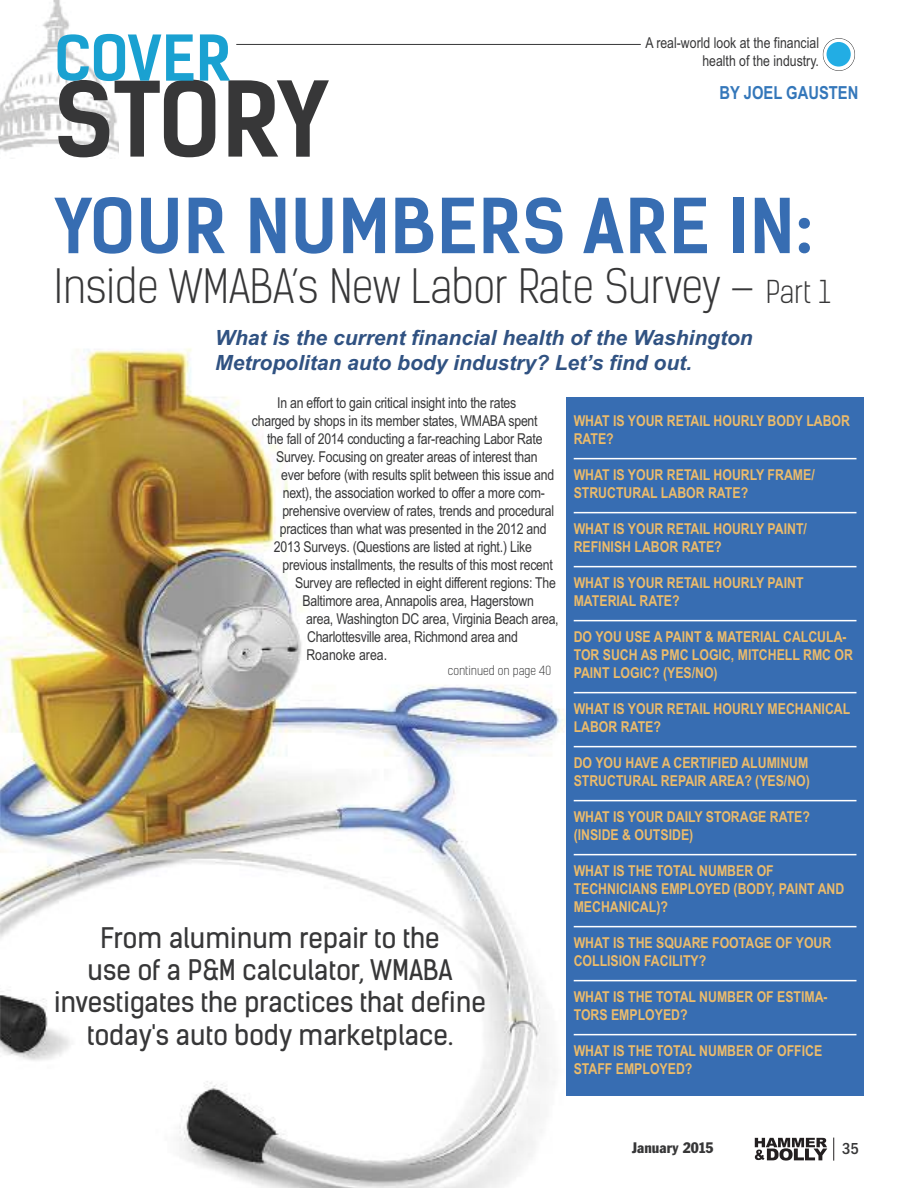
<style>
.page{position:relative;width:918px;height:1188px;background:#fff}
.page>*{position:absolute;margin:0;border:0;box-sizing:border-box;transform-origin:0 0}
.t1{font:700 99px "Kelson Sans";letter-spacing:-.015em;color:#373738}
.t2{font:700 72px "Kelson Sans";letter-spacing:.015em;color:#376db2}
.t3{font:700 60px "Kelson Sans";letter-spacing:-.01em;color:#1aa1d1}
.t4{font:300 45px "Kelson Sans";color:#373738}
.t5{font:27px/32.4px "Kelson Sans";color:#373738;text-align:center}
.t6{font:italic 700 21px/25.2px "Arial";color:#305282}
.t7{font:700 18px "Arial Narrow";color:#3477ba}
.t8{font:700 16.5px "Franklin Gothic Cond";color:#373738}
.t9{font:15px/18px "Arial Narrow";letter-spacing:-.015em;color:#373738;text-align:right}
.t10{font:700 15px/18px "Arial Narrow";color:#ebbb6b}
.t11{font:condensed 15px "Franklin Gothic";color:#373738}
.t12{font:300 12px "Kelson Sans";color:#373738}
.s1{font-size:30px}
</style>
<div class="page">
<img style="left:0;top:348px;width:566px;height:840px">
<svg style="left:755px;top:1138px;width:72px;height:23px"></svg>
<svg style="left:833px;top:1138px;width:1px;height:23px"></svg>
<img style="left:0;top:0;width:119px;height:153px">
<svg style="left:823px;top:38px;width:32px;height:33px"></svg>
<div style="left:823px;top:38px;width:32px;height:33px;border:1px solid #373738;border-radius:50%"></div>
<div style="left:827px;top:42px;width:24px;height:25px;background:#22ade4;border-radius:50%"></div>
<hr style="left:236px;top:44px;width:405px;height:1px;background:#373738">
<div style="left:566px;top:397px;width:298px;height:699px;background:#376db2"></div>
<hr style="left:574px;top:458px;width:282px;height:1px;background:#fff">
<hr style="left:574px;top:512px;width:282px;height:1px;background:#fff">
<hr style="left:574px;top:566px;width:282px;height:1px;background:#fff">
<hr style="left:574px;top:620px;width:282px;height:1px;background:#fff">
<hr style="left:574px;top:692px;width:282px;height:1px;background:#fff">
<hr style="left:574px;top:746px;width:282px;height:1px;background:#fff">
<hr style="left:574px;top:800px;width:282px;height:1px;background:#fff">
<hr style="left:574px;top:854px;width:282px;height:1px;background:#fff">
<hr style="left:574px;top:926px;width:282px;height:1px;background:#fff">
<hr style="left:574px;top:980px;width:282px;height:1px;background:#fff">
<hr style="left:574px;top:1034px;width:282px;height:1px;background:#fff">
<h3 class="t3" style="left:54px;top:25px;width:179px">COVER</h3>
<h1 class="t1" style="left:54px;top:65px;width:276px">STORY</h1>
<p class="t9" style="left:645px;top:36px;width:175px">A real-world look at the financial health of the industry.</p>
<p class="t7" style="left:720px;top:82px;width:140px">BY JOEL GAUSTEN</p>
<h2 class="t2" style="left:55px;top:186px;width:760px">YOUR NUMBERS ARE IN:</h2>
<h3 class="t4" style="left:54px;top:265px;width:778px">Inside WMABA’s New Labor Rate Survey – <span class="s1">Part 1</span></h3>
<h3 class="t6" style="left:215px;top:327px;width:539px">What is the current financial health of the Washington<br>Metropolitan auto body industry? Let’s find out.</h3>
<p class="t9" style="left:277px;top:395px;width:241px">In an effort to gain critical insight into the rates</p>
<p class="t9" style="left:252px;top:413px;width:287px">charged by shops in its member states, WMABA spent</p>
<p class="t9" style="left:267px;top:431px;width:277px">the fall of 2014 conducting a far-reaching Labor Rate</p>
<p class="t9" style="left:276px;top:449px;width:263px">Survey. Focusing on greater areas of interest than</p>
<p class="t9" style="left:281px;top:467px;width:275px">ever before (with results split between this issue and</p>
<p class="t9" style="left:283px;top:485px;width:264px">next), the association worked to offer a more com-</p>
<p class="t9" style="left:282px;top:503px;width:273px">prehensive overview of rates, trends and procedural</p>
<p class="t9" style="left:280px;top:521px;width:268px">practices than what was presented in the 2012 and</p>
<p class="t9" style="left:274px;top:539px;width:260px">2013 Surveys. (Questions are listed at right.) Like</p>
<p class="t9" style="left:283px;top:557px;width:272px">previous installments, the results of this most recent</p>
<p class="t9" style="left:295px;top:575px;width:262px">Survey are reflected in eight different regions: The</p>
<p class="t9" style="left:303px;top:593px;width:233px">Baltimore area, Annapolis area, Hagerstown</p>
<p class="t9" style="left:306px;top:611px;width:254px">area, Washington DC area, Virginia Beach area,</p>
<p class="t9" style="left:307px;top:629px;width:212px">Charlottesville area, Richmond area and</p>
<p class="t9" style="left:306px;top:647px;width:82px">Roanoke area.</p>
<p class="t12" style="left:448px;top:665px;width:105px">continued on page 40</p>
<h3 class="t5" style="left:54px;top:925px;width:434px">From aluminum repair to the<br>use of a P&amp;M calculator, WMABA investigates the practices that define today's auto body marketplace.</h3>
<p class="t10" style="left:574px;top:412px;width:278px">WHAT IS YOUR RETAIL HOURLY BODY LABOR<br>RATE?</p>
<p class="t10" style="left:574px;top:466px;width:243px">WHAT IS YOUR RETAIL HOURLY FRAME/<br>STRUCTURAL LABOR RATE?</p>
<p class="t10" style="left:574px;top:520px;width:235px">WHAT IS YOUR RETAIL HOURLY PAINT/<br>REFINISH LABOR RATE?</p>
<p class="t10" style="left:574px;top:574px;width:231px">WHAT IS YOUR RETAIL HOURLY PAINT<br>MATERIAL RATE?</p>
<p class="t10" style="left:574px;top:628px;width:281px">DO YOU USE A PAINT &amp; MATERIAL CALCULA-<br>TOR SUCH AS PMC LOGIC, MITCHELL RMC OR<br>PAINT LOGIC? (YES/NO)</p>
<p class="t10" style="left:574px;top:700px;width:278px">WHAT IS YOUR RETAIL HOURLY MECHANICAL<br>LABOR RATE?</p>
<p class="t10" style="left:574px;top:754px;width:238px">DO YOU HAVE A CERTIFIED ALUMINUM<br>STRUCTURAL REPAIR AREA? (YES/NO)</p>
<p class="t10" style="left:574px;top:808px;width:238px">WHAT IS YOUR DAILY STORAGE RATE? (INSIDE &amp; OUTSIDE)</p>
<p class="t10" style="left:574px;top:862px;width:272px">WHAT IS THE TOTAL NUMBER OF<br>TECHNICIANS EMPLOYED (BODY, PAINT AND<br>MECHANICAL)?</p>
<p class="t10" style="left:574px;top:934px;width:259px">WHAT IS THE SQUARE FOOTAGE OF YOUR<br>COLLISION FACILITY?</p>
<p class="t10" style="left:574px;top:988px;width:256px">WHAT IS THE TOTAL NUMBER OF ESTIMA-<br>TORS EMPLOYED?</p>
<p class="t10" style="left:574px;top:1042px;width:250px">WHAT IS THE TOTAL NUMBER OF OFFICE<br>STAFF EMPLOYED?</p>
<p class="t11" style="left:632px;top:1143px;width:83px">January 2015</p>
<p class="t8" style="left:842px;top:1139px;width:18px">35</p>
</div>
